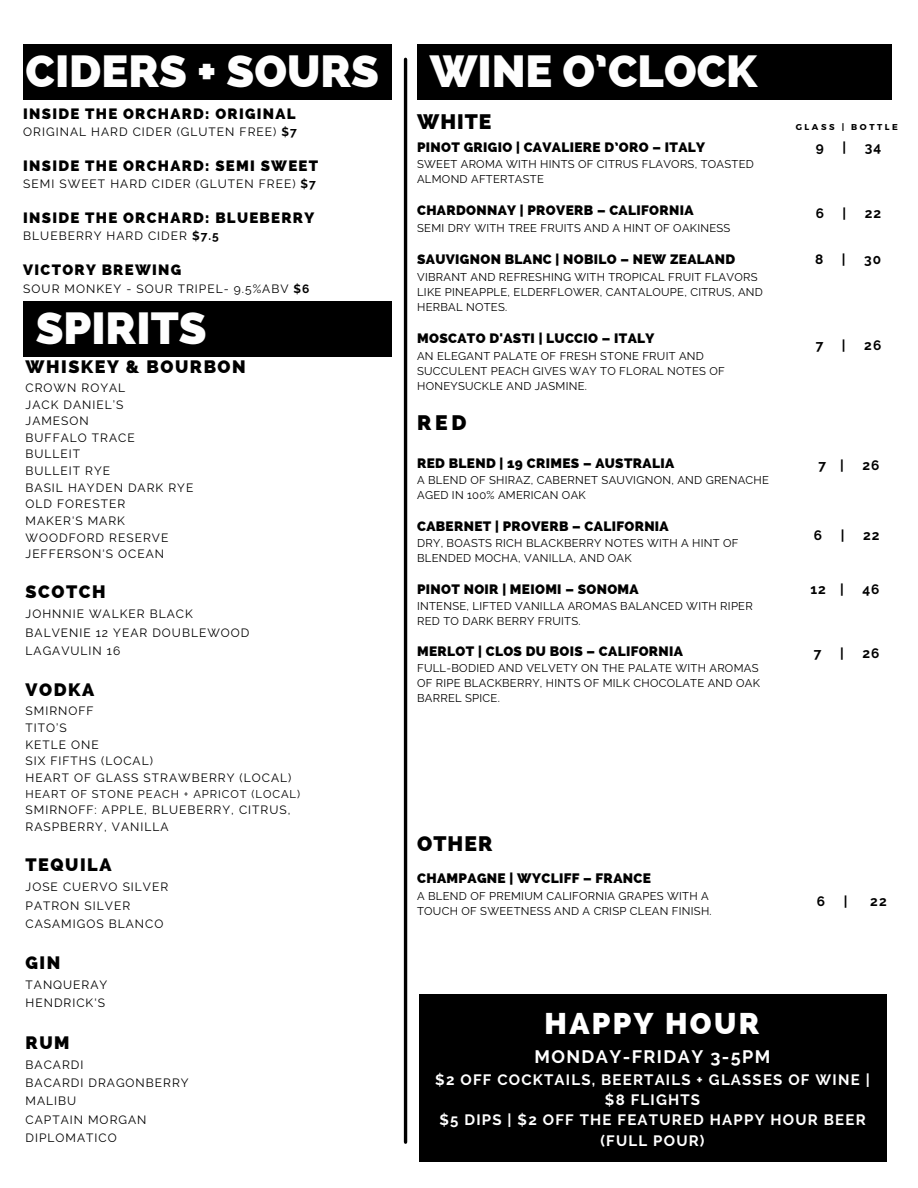
<style>
.page{position:relative;width:918px;height:1188px;background:#fff}
.page>*{position:absolute;margin:0;border:0;box-sizing:border-box;transform-origin:0 0}
.t1{font:800 45px "Raleway";color:#fefefe}
.t2{font:800 30px "Raleway";letter-spacing:.08em;color:#fff}
.t3{font:800 21px "Raleway";letter-spacing:.05em;color:#000}
.t4{font:800 18px "Raleway";letter-spacing:.085em;color:#000}
.t5{font:700 18px "Raleway";letter-spacing:.08em;color:#fff}
.t6{font:700 15px/20.2px "Raleway";letter-spacing:.08em;color:#fff;text-align:center}
.t7{font:800 15px "Raleway";letter-spacing:.085em;color:#000}
.t8{font:800 13.65px "Raleway";letter-spacing:.025em;color:#000}
.t9{font:700 13.65px "Raleway";letter-spacing:.08em;color:#000}
.t10{font:12px/16.6px "Raleway";letter-spacing:.085em;color:#000}
.t11{font:11.25px/15px "Raleway";letter-spacing:.025em;color:#000}
.t12{font:11.25px "Raleway";letter-spacing:.085em;color:#000}
.t13{font:700 8.55px "Montserrat";letter-spacing:.3em;color:#000}
.s1{font-weight:700}
</style>
<div class="page">
<hr style="left:404px;top:59px;width:3px;height:1083px;background:#000">
<div style="left:420px;top:995px;width:467px;height:167px;background:#000"></div>
<div style="left:23px;top:44px;width:369px;height:56px;background:#000"></div>
<div style="left:23px;top:301px;width:368px;height:56px;background:#000"></div>
<div style="left:417px;top:44px;width:474px;height:56px;background:#000"></div>
<h3 class="t1" style="left:26px;top:45px;width:355px">CIDERS + SOURS</h3>
<p class="t7" style="left:23px;top:105px;width:274px">INSIDE THE ORCHARD: ORIGINAL</p>
<p class="t10" style="left:23px;top:124px;width:275px">ORIGINAL HARD CIDER (GLUTEN FREE) <span class="s1">$7</span></p>
<p class="t7" style="left:23px;top:157px;width:296px">INSIDE THE ORCHARD: SEMI SWEET</p>
<p class="t10" style="left:23px;top:176px;width:294px">SEMI SWEET HARD CIDER (GLUTEN FREE) <span class="s1">$7</span></p>
<h5 class="t7" style="left:23px;top:209px;width:292px">INSIDE THE ORCHARD: BLUEBERRY</h5>
<h5 class="t10" style="left:23px;top:228px;width:197px">BLUEBERRY HARD CIDER <span class="s1">$7.5</span></h5>
<h5 class="t7" style="left:23px;top:261px;width:159px">VICTORY BREWING</h5>
<h5 class="t10" style="left:23px;top:281px;width:288px">SOUR MONKEY - SOUR TRIPEL- 9.5%ABV <span class="s1">$6</span></h5>
<h3 class="t1" style="left:36px;top:302px;width:172px">SPIRITS</h3>
<h4 class="t4" style="left:26px;top:356px;width:222px">WHISKEY &amp; BOURBON</h4>
<h4 class="t10" style="left:26px;top:379px;width:169px">CROWN ROYAL<br>JACK DANIEL’S<br>JAMESON<br>BUFFALO TRACE<br>BULLEIT<br>BULLEIT RYE<br>BASIL HAYDEN DARK RYE<br>OLD FORESTER<br>MAKER'S MARK<br>WOODFORD RESERVE</h4>
<h5 class="t10" style="left:26px;top:546px;width:140px">JEFFERSON'S OCEAN</h5>
<h5 class="t4" style="left:26px;top:581px;width:82px">SCOTCH</h5>
<h5 class="t10" style="left:26px;top:605px;width:225px;line-height:18.3px">JOHNNIE WALKER BLACK<br>BALVENIE 12 YEAR DOUBLEWOOD<br>LAGAVULIN 16</h5>
<h5 class="t4" style="left:26px;top:679px;width:70px">VODKA</h5>
<h5 class="t10" style="left:26px;top:703px;width:267px">SMIRNOFF<br>TITO’S<br>KETLE ONE<br>SIX FIFTHS (LOCAL)<br>HEART OF GLASS STRAWBERRY (LOCAL)</h5>
<h5 class="t12" style="left:26px;top:787px;width:276px">HEART OF STONE PEACH + APRICOT (LOCAL)</h5>
<h5 class="t10" style="left:26px;top:802px;width:266px">SMIRNOFF: APPLE, BLUEBERRY, CITRUS,<br>RASPBERRY, VANILLA</h5>
<h5 class="t4" style="left:26px;top:854px;width:87px">TEQUILA</h5>
<h2 class="t10" style="left:26px;top:878px;width:144px;line-height:18.3px">JOSE CUERVO SILVER<br>PATRON SILVER<br>CASAMIGOS BLANCO</h2>
<h2 class="t4" style="left:26px;top:952px;width:36px">GIN</h2>
<p class="t10" style="left:26px;top:976px;width:83px;line-height:18.3px">TANQUERAY<br>HENDRICK'S</p>
<p class="t4" style="left:26px;top:1032px;width:46px">RUM</p>
<h5 class="t10" style="left:26px;top:1055px;width:165px;line-height:18.3px">BACARDI<br>BACARDI DRAGONBERRY<br>MALIBU<br>CAPTAIN MORGAN<br>DIPLOMATICO</h5>
<h2 class="t1" style="left:430px;top:45px;width:329px">WINE O’CLOCK</h2>
<h5 class="t3" style="left:417px;top:109px;width:76px">WHITE</h5>
<h5 class="t13" style="left:796px;top:121px;width:104px">GLASS | BOTTLE</h5>
<h5 class="t8" style="left:417px;top:139px;width:289px">PINOT GRIGIO | CAVALIERE D’ORO – ITALY</h5>
<h5 class="t11" style="left:417px;top:157px;width:338px">SWEET AROMA WITH HINTS OF CITRUS FLAVORS, TOASTED<br>ALMOND AFTERTASTE</h5>
<h3 class="t8" style="left:417px;top:203px;width:278px">CHARDONNAY | PROVERB – CALIFORNIA</h3>
<h3 class="t11" style="left:417px;top:221px;width:315px">SEMI DRY WITH TREE FRUITS AND A HINT OF OAKINESS</h3>
<p class="t8" style="left:417px;top:251px;width:320px">SAUVIGNON BLANC | NOBILO – NEW ZEALAND</p>
<p class="t11" style="left:417px;top:269px;width:347px">VIBRANT AND REFRESHING WITH TROPICAL FRUIT FLAVORS<br>LIKE PINEAPPLE, ELDERFLOWER, CANTALOUPE, CITRUS, AND<br>HERBAL NOTES.</p>
<h3 class="t8" style="left:417px;top:330px;width:239px">MOSCATO D'ASTI | LUCCIO – ITALY</h3>
<h3 class="t11" style="left:417px;top:348px;width:309px">AN ELEGANT PALATE OF FRESH STONE FRUIT AND<br>SUCCULENT PEACH GIVES WAY TO FLORAL NOTES OF<br>HONEYSUCKLE AND JASMINE.</h3>
<p class="t9" style="left:816px;top:139px;width:10px">9</p>
<p class="t9" style="left:843px;top:139px;width:5px">|</p>
<p class="t9" style="left:865px;top:139px;width:18px">34</p>
<h3 class="t9" style="left:816px;top:205px;width:10px">6</h3>
<h3 class="t9" style="left:843px;top:205px;width:5px">|</h3>
<h3 class="t9" style="left:865px;top:205px;width:18px">22</h3>
<h2 class="t9" style="left:815px;top:251px;width:10px">8</h2>
<h2 class="t9" style="left:842px;top:251px;width:5px">|</h2>
<h2 class="t9" style="left:864px;top:251px;width:19px">30</h2>
<p class="t9" style="left:816px;top:337px;width:9px">7</p>
<p class="t9" style="left:842px;top:337px;width:5px">|</p>
<p class="t9" style="left:864px;top:337px;width:19px">26</p>
<h5 class="t3" style="left:417px;top:410px;width:51px">RED</h5>
<h5 class="t8" style="left:417px;top:455px;width:259px">RED BLEND | 19 CRIMES – AUSTRALIA</h5>
<h5 class="t11" style="left:417px;top:472px;width:353px">A BLEND OF SHIRAZ, CABERNET SAUVIGNON, AND GRENACHE<br>AGED IN 100% AMERICAN OAK</h5>
<p class="t8" style="left:417px;top:518px;width:253px">CABERNET | PROVERB – CALIFORNIA</p>
<p class="t11" style="left:417px;top:535px;width:323px">DRY, BOASTS RICH BLACKBERRY NOTES WITH A HINT OF<br>BLENDED MOCHA, VANILLA, AND OAK</p>
<h5 class="t8" style="left:417px;top:581px;width:223px">PINOT NOIR | MEIOMI – SONOMA</h5>
<h5 class="t11" style="left:417px;top:598px;width:337px">INTENSE, LIFTED VANILLA AROMAS BALANCED WITH RIPER<br>RED TO DARK BERRY FRUITS.</h5>
<h5 class="t8" style="left:417px;top:644px;width:267px">MERLOT | CLOS DU BOIS – CALIFORNIA</h5>
<h5 class="t11" style="left:417px;top:661px;width:344px">FULL-BODIED AND VELVETY ON THE PALATE WITH AROMAS<br>OF RIPE BLACKBERRY, HINTS OF MILK CHOCOLATE AND OAK<br>BARREL SPICE.</h5>
<h5 class="t9" style="left:818px;top:457px;width:27px">7 |</h5>
<h5 class="t9" style="left:862px;top:457px;width:19px">26</h5>
<h5 class="t9" style="left:814px;top:527px;width:10px">6</h5>
<h5 class="t9" style="left:841px;top:527px;width:5px">|</h5>
<h5 class="t9" style="left:863px;top:527px;width:18px">22</h5>
<h5 class="t9" style="left:810px;top:581px;width:35px">12 |</h5>
<h5 class="t9" style="left:862px;top:581px;width:19px">46</h5>
<h5 class="t9" style="left:814px;top:646px;width:9px">7</h5>
<h5 class="t9" style="left:840px;top:646px;width:5px">|</h5>
<h5 class="t9" style="left:862px;top:646px;width:19px">26</h5>
<h5 class="t3" style="left:417px;top:831px;width:77px">OTHER</h5>
<h3 class="t8" style="left:417px;top:870px;width:235px">CHAMPAGNE | WYCLIFF – FRANCE</h3>
<h3 class="t11" style="left:417px;top:889px;width:296px">A BLEND OF PREMIUM CALIFORNIA GRAPES WITH A<br>TOUCH OF SWEETNESS AND A CRISP CLEAN FINISH.</h3>
<h3 class="t9" style="left:817px;top:893px;width:10px">6</h3>
<h3 class="t9" style="left:844px;top:893px;width:5px">|</h3>
<h3 class="t9" style="left:870px;top:893px;width:18px">22</h3>
<h3 class="t2" style="left:545px;top:1006px;width:216px">HAPPY HOUR</h3>
<h3 class="t5" style="left:534px;top:1047px;width:238px">MONDAY-FRIDAY 3-5PM</h3>
<h3 class="t6" style="left:435px;top:1069px;width:436px">$2 OFF COCKTAILS, BEERTAILS + GLASSES OF WINE | $8 FLIGHTS<br>$5 DIPS | $2 OFF THE FEATURED HAPPY HOUR BEER (FULL POUR)</h3>
</div>
